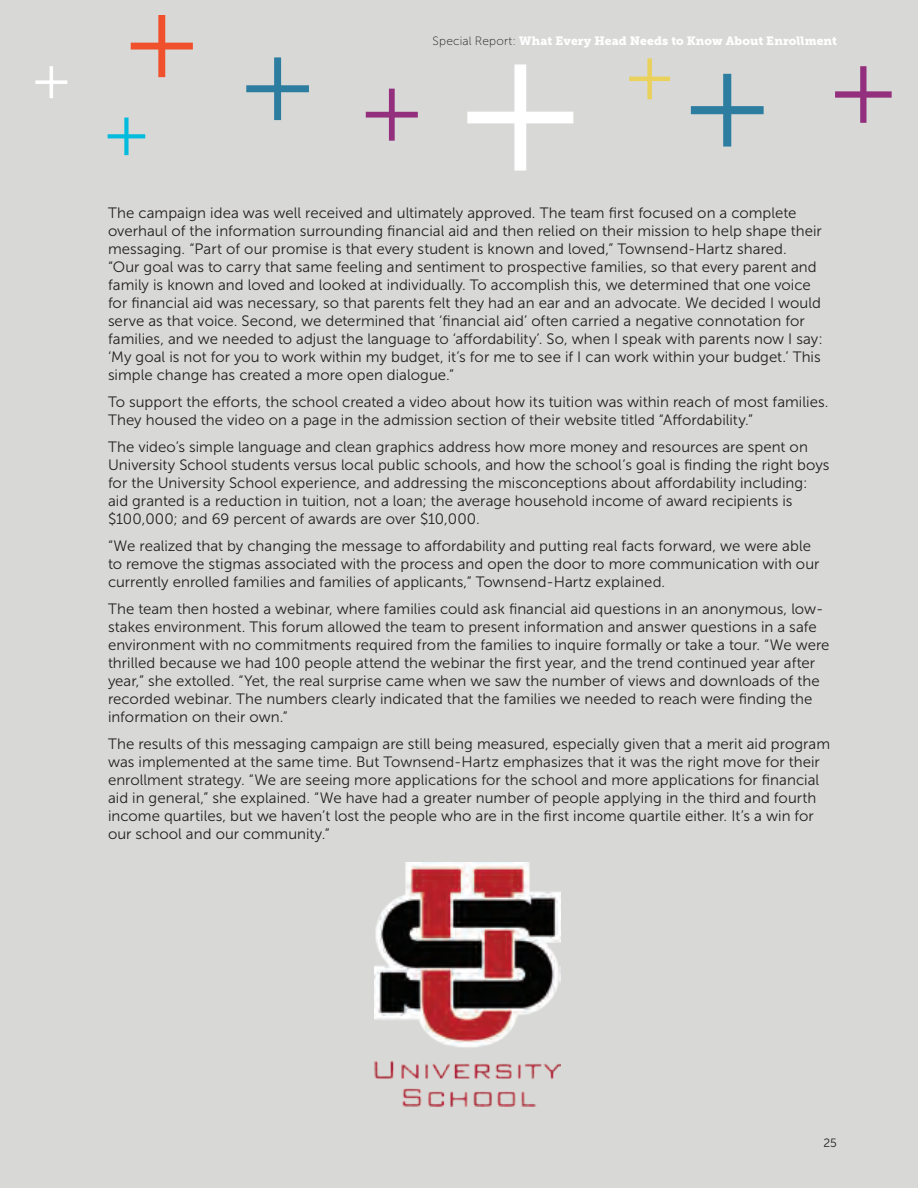
<style>
.page{position:relative;width:918px;height:1188px;background:#d8d9d7}
.page>*{position:absolute;margin:0;border:0;box-sizing:border-box;transform-origin:0 0}
.TEMA_Body_Copy_10_12{font:15px/18px "Museo Sans 300";letter-spacing:.005em;color:#231f20}
.t1{font:12px "Museo Slab 900";letter-spacing:.01em;color:#fff}
.t2{font:12px "Museo Sans 300";color:#231f20}
.s1{font-family:"Museo Sans 100";color:#231f20}
</style>
<div class="page">
<img style="left:374px;top:862px;width:187px;height:245px">
<svg style="left:467px;top:64px;width:106px;height:107px"></svg>
<svg style="left:131px;top:15px;width:62px;height:62px"></svg>
<svg style="left:366px;top:89px;width:52px;height:52px"></svg>
<svg style="left:108px;top:118px;width:37px;height:37px"></svg>
<svg style="left:35px;top:66px;width:32px;height:32px"></svg>
<svg style="left:691px;top:74px;width:73px;height:73px"></svg>
<svg style="left:835px;top:66px;width:57px;height:57px"></svg>
<svg style="left:629px;top:58px;width:41px;height:41px"></svg>
<svg style="left:246px;top:57px;width:63px;height:63px"></svg>
<p class="t1" style="left:433px;top:34px;width:406px"><span class="s1">Special Report:</span> What Every Head Needs to Know About Enrollment</p>
<p class="TEMA_Body_Copy_10_12" style="left:108px;top:204px;width:716px">The campaign idea was well received and ultimately approved. The team first focused on a complete overhaul of the information surrounding financial aid and then relied on their mission to help shape their messaging. “Part of our promise is that every student is known and loved,” Townsend-Hartz shared.<br>“Our goal was to carry that same feeling and sentiment to prospective families, so that every parent and family is known and loved and looked at individually. To accomplish this, we determined that one voice for financial aid was necessary, so that parents felt they had an ear and an advocate. We decided I would serve as that voice. Second, we determined that ‘financial aid’ often carried a negative connotation for families, and we needed to adjust the language to ‘affordability’. So, when I speak with parents now I say: ‘My goal is not for you to work within my budget, it’s for me to see if I can work within your budget.’ This simple change has created a more open dialogue.”</p>
<p class="TEMA_Body_Copy_10_12" style="left:108px;top:393px;width:722px">To support the efforts, the school created a video about how its tuition was within reach of most families.<br>They housed the video on a page in the admission section of their website titled “Affordability.”</p>
<p class="TEMA_Body_Copy_10_12" style="left:108px;top:438px;width:723px">The video’s simple language and clean graphics address how more money and resources are spent on University School students versus local public schools, and how the school’s goal is finding the right boys for the University School experience, and addressing the misconceptions about affordability including: aid granted is a reduction in tuition, not a loan; the average household income of award recipients is $100,000; and 69 percent of awards are over $10,000.</p>
<p class="TEMA_Body_Copy_10_12" style="left:108px;top:537px;width:713px">“We realized that by changing the message to affordability and putting real facts forward, we were able to remove the stigmas associated with the process and open the door to more communication with our currently enrolled families and families of applicants,” Townsend-Hartz explained.</p>
<p class="TEMA_Body_Copy_10_12" style="left:108px;top:600px;width:723px">The team then hosted a webinar, where families could ask financial aid questions in an anonymous, low&shy;stakes environment. This forum allowed the team to present information and answer questions in a safe environment with no commitments required from the families to inquire formally or take a tour. “We were thrilled because we had 100 people attend the webinar the first year, and the trend continued year after year,” she extolled. “Yet, the real surprise came when we saw the number of views and downloads of the recorded webinar. The numbers clearly indicated that the families we needed to reach were finding the information on their own.”</p>
<p class="TEMA_Body_Copy_10_12" style="left:108px;top:735px;width:724px">The results of this messaging campaign are still being measured, especially given that a merit aid program was implemented at the same time. But Townsend-Hartz emphasizes that it was the right move for their enrollment strategy. “We are seeing more applications for the school and more applications for financial aid in general,” she explained. “We have had a greater number of people applying in the third and fourth income quartiles, but we haven’t lost the people who are in the first income quartile either. It’s a win for our school and our community.”</p>
<p class="t2" style="left:824px;top:1136px;width:15px">25</p>
</div>
